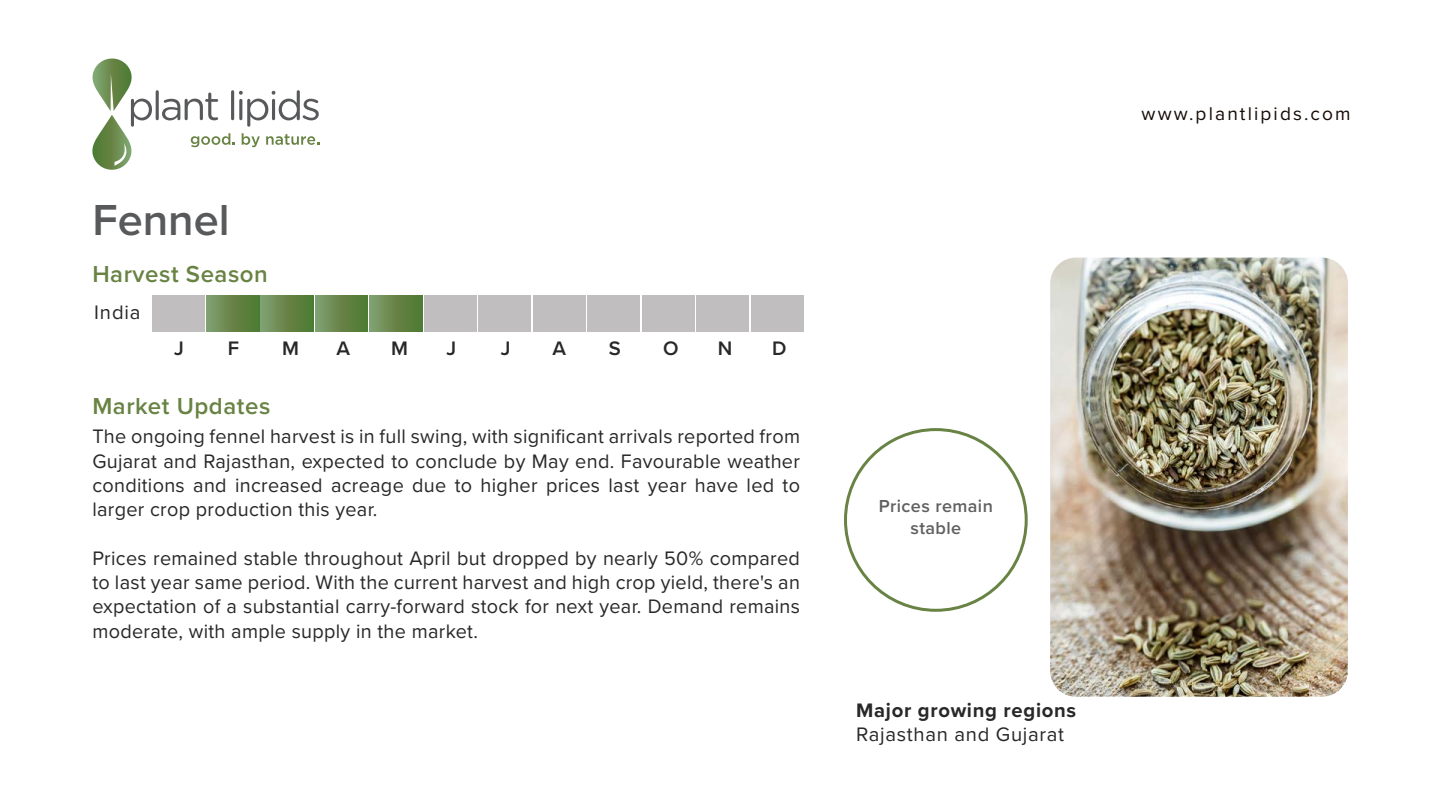
<style>
.page{position:relative;width:1440px;height:810px;background:#fff}
.page>*{position:absolute;margin:0;border:0;box-sizing:border-box;transform-origin:0 0}
.t1{font:600 45px "Proxima Nova";color:#58595b}
.t2{font:600 24px "Proxima Nova";letter-spacing:.025em;color:#688343}
.t3{font:20.25px/24.3px "Proxima Nova";letter-spacing:.015em;color:#282828;text-align:justify}
.t4{font:700 20.25px "Proxima Nova";letter-spacing:.035em;color:#282828}
.t5{font:20.25px "Proxima Nova";letter-spacing:.035em;color:#282828}
.t6{font:600 20.25px "Proxima Nova";color:#282828}
.t7{font:19.12px "Proxima Nova";letter-spacing:.11em;color:#160a04}
.t8{font:600 18px/22.5px "Proxima Nova";letter-spacing:.025em;color:#606060;text-align:center}
</style>
<div class="page">
<img style="left:1050px;top:258px;width:298px;height:439px">
<hr style="left:156px;top:90px;width:3px;height:30px;background:#58595b;border-radius:2px">
<svg style="left:162px;top:93px;width:56px;height:27px"></svg>
<hr style="left:231px;top:90px;width:3px;height:30px;background:#58595b;border-radius:2px">
<svg style="left:239px;top:90px;width:80px;height:37px"></svg>
<svg style="left:92px;top:58px;width:60px;height:112px"></svg>
<svg style="left:191px;top:133px;width:44px;height:14px"></svg>
<svg style="left:242px;top:133px;width:18px;height:14px"></svg>
<svg style="left:266px;top:134px;width:53px;height:11px"></svg>
<div style="left:152px;top:296px;width:53px;height:36px;background:#c0bebe"></div>
<div style="left:206px;top:296px;width:53px;height:36px;background:linear-gradient(to right,#829c6e,#4d742b)"></div>
<div style="left:261px;top:296px;width:53px;height:36px;background:linear-gradient(to right,#829b6c,#4d742b)"></div>
<div style="left:315px;top:296px;width:53px;height:36px;background:linear-gradient(to right,#829c6d,#4d742b)"></div>
<div style="left:370px;top:296px;width:52px;height:36px;background:linear-gradient(to right,#819b6c,#4e762d)"></div>
<div style="left:424px;top:296px;width:53px;height:36px;background:#c0bebe"></div>
<div style="left:479px;top:296px;width:52px;height:36px;background:#c0bebe"></div>
<div style="left:533px;top:296px;width:53px;height:36px;background:#c0bebe"></div>
<div style="left:588px;top:296px;width:52px;height:36px;background:#c0bebe"></div>
<div style="left:642px;top:296px;width:53px;height:36px;background:#c0bebe"></div>
<div style="left:696px;top:296px;width:53px;height:36px;background:#c0bebe"></div>
<div style="left:751px;top:296px;width:52px;height:36px;background:#c0bebe"></div>
<h1 class="t1" style="left:92px;top:186px;width:139px">Fennel</h1>
<p class="t2" style="left:92px;top:256px;width:177px">Harvest Season</p>
<p class="t3" style="left:94px;top:299px;width:48px">India</p>
<p class="t6" style="left:174px;top:333px;width:11px">J</p>
<p class="t6" style="left:228px;top:333px;width:13px">F</p>
<p class="t6" style="left:282px;top:333px;width:18px">M</p>
<p class="t6" style="left:337px;top:333px;width:15px">A</p>
<p class="t6" style="left:391px;top:333px;width:18px">M</p>
<p class="t6" style="left:447px;top:333px;width:11px">J</p>
<p class="t6" style="left:501px;top:333px;width:11px">J</p>
<p class="t6" style="left:553px;top:333px;width:15px">A</p>
<p class="t6" style="left:609px;top:333px;width:14px">S</p>
<p class="t6" style="left:663px;top:333px;width:17px">O</p>
<p class="t6" style="left:718px;top:333px;width:16px">N</p>
<p class="t6" style="left:772px;top:333px;width:16px">D</p>
<p class="t2" style="left:92px;top:388px;width:179px">Market Updates</p>
<p class="t3" style="left:92px;top:424px;width:709px">The ongoing fennel harvest is in full swing, with significant arrivals reported from Gujarat and Rajasthan, expected to conclude by May end. Favourable weather conditions and increased acreage due to higher prices last year have led to larger crop production this year.</p>
<p class="t3" style="left:92px;top:545px;width:709px">Prices remained stable throughout April but dropped by nearly 50% compared to last year same period. With the current harvest and high crop yield, there's an expectation of a substantial carry-forward stock for next year. Demand remains moderate, with ample supply in the market.</p>
<p class="t8" style="left:879px;top:494px;width:116px">Prices remain stable</p>
<p class="t4" style="left:856px;top:695px;width:221px">Major growing regions</p>
<p class="t5" style="left:856px;top:720px;width:210px">Rajasthan and Gujarat</p>
<p class="t7" style="left:1142px;top:100px;width:211px">www.plantlipids.com</p>
</div>
